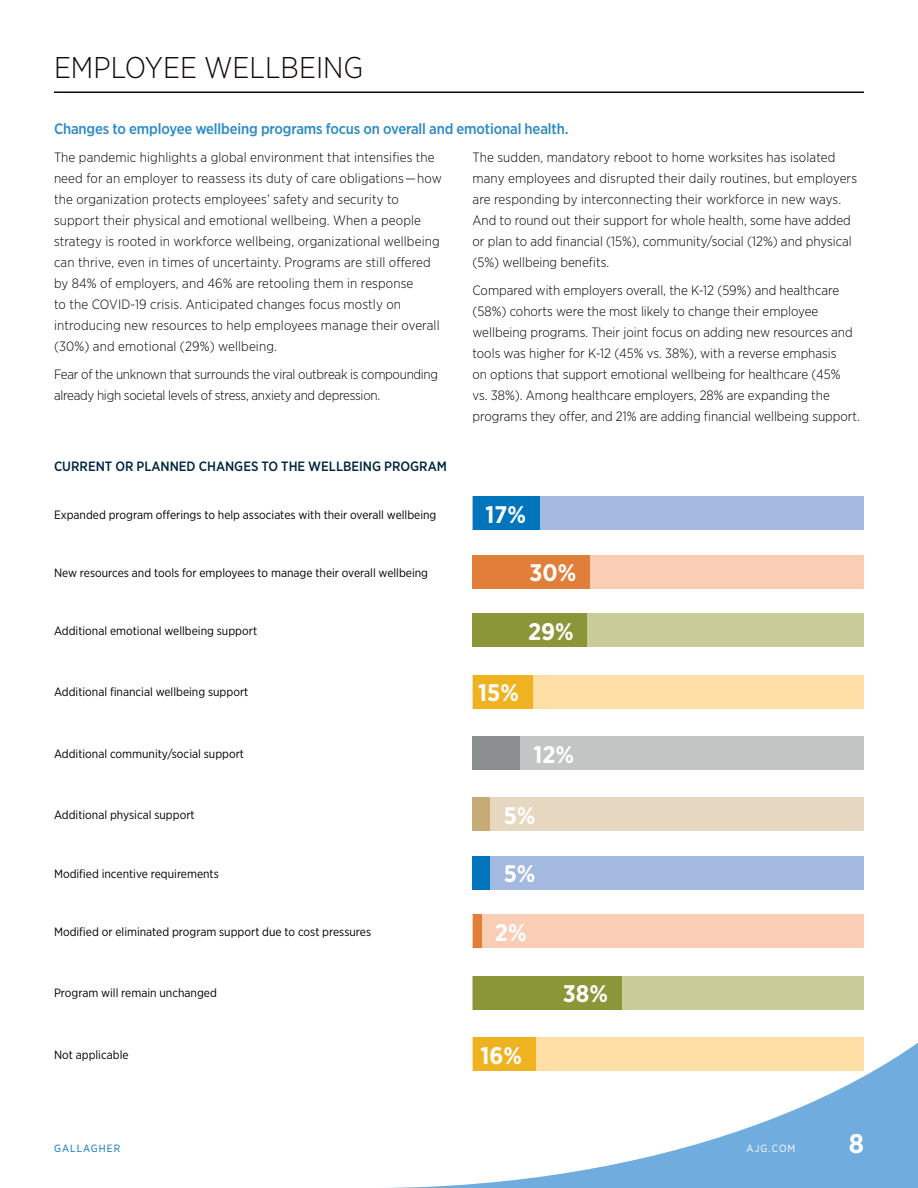
<style>
.page{position:relative;width:918px;height:1188px;background:#fff}
.page>*{position:absolute;margin:0;border:0;box-sizing:border-box;transform-origin:0 0}
.Headline{font:300 30px "Gotham Narrow";color:#100b08}
.t1{font:700 27px "Gotham Narrow";color:#fff}
.BODY{font:700 24px "Gotham Narrow";color:#fff}
.Subheader_1{font:500 15px "Gotham Narrow";letter-spacing:-.01em;color:#298ac6}
.Body_Text{font:300 13.5px/21px "Gotham Narrow";color:#000}
.Body_Text-2{font:300 13.5px/21px "Gotham Narrow";letter-spacing:-.02em;color:#000}
.Chart_Header{font:500 13.5px "Gotham Narrow";color:#00263e}
.Chart_Text{font:12px "Gotham Narrow";color:#000}
.t2{font:10.5px "Gotham Narrow";letter-spacing:.1em;color:#0075bc}
.t3{font:10.5px "Gotham Narrow";letter-spacing:.1em;color:#fff}
</style>
<div class="page">
<svg style="left:386px;top:976px;width:532px;height:212px"></svg>
<hr style="left:54px;top:91px;width:810px;height:2px;background:#100b08">
<div style="left:473px;top:675px;width:391px;height:33px;background:#ffdfa5"></div>
<div style="left:473px;top:976px;width:391px;height:33px;background:#c9cc98"></div>
<div style="left:473px;top:736px;width:391px;height:34px;background:#c3c4c4"></div>
<div style="left:473px;top:1037px;width:391px;height:34px;background:#ffdfa5"></div>
<div style="left:473px;top:675px;width:59px;height:33px;background:#efb322"></div>
<div style="left:473px;top:976px;width:149px;height:33px;background:#8a9638"></div>
<div style="left:473px;top:736px;width:47px;height:34px;background:#8a8e8e"></div>
<div style="left:473px;top:1037px;width:62px;height:34px;background:#efb322"></div>
<div style="left:473px;top:614px;width:391px;height:33px;background:#c9cc98"></div>
<div style="left:473px;top:915px;width:391px;height:33px;background:#f9ceb5"></div>
<div style="left:473px;top:614px;width:114px;height:33px;background:#8a9638"></div>
<div style="left:473px;top:915px;width:8px;height:33px;background:#e07e3a"></div>
<div style="left:473px;top:497px;width:391px;height:33px;background:#a3b9e0"></div>
<div style="left:473px;top:798px;width:391px;height:33px;background:#e6d7c0"></div>
<div style="left:473px;top:555px;width:391px;height:33px;background:#f9ceb5"></div>
<div style="left:473px;top:856px;width:391px;height:33px;background:#a3b9e0"></div>
<div style="left:473px;top:497px;width:67px;height:33px;background:#0075bc"></div>
<div style="left:473px;top:798px;width:17px;height:33px;background:#c7ab76"></div>
<div style="left:473px;top:555px;width:117px;height:33px;background:#e07e3a"></div>
<div style="left:473px;top:856px;width:17px;height:33px;background:#0075bc"></div>
<p class="Headline" style="left:54px;top:49px;width:311px">EMPLOYEE WELLBEING</p>
<p class="Subheader_1" style="left:54px;top:119px;width:516px">Changes to employee wellbeing programs focus on overall and emotional health.</p>
<p class="Body_Text" style="left:54px;top:146px;width:389px">The pandemic highlights a global environment that intensifies the need for an employer to reassess its duty of care obligations — how the organization protects employees’ safety and security to support their physical and emotional wellbeing. When a people strategy is rooted in workforce wellbeing, organizational wellbeing can thrive, even in times of uncertainty. Programs are still offered by 84% of employers, and 46% are retooling them in response<br>to the COVID-19 crisis. Anticipated changes focus mostly on introducing new resources to help employees manage their overall (30%) and emotional (29%) wellbeing.</p>
<p class="Body_Text-2" style="left:54px;top:363px;width:386px">Fear of the unknown that surrounds the viral outbreak is compounding already high societal levels of stress, anxiety and depression.</p>
<p class="Body_Text" style="left:472px;top:146px;width:386px">The sudden, mandatory reboot to home worksites has isolated many employees and disrupted their daily routines, but employers are responding by interconnecting their workforce in new ways.<br>And to round out their support for whole health, some have added or plan to add financial (15%), community/social (12%) and physical (5%) wellbeing benefits.</p>
<p class="Body_Text" style="left:472px;top:279px;width:389px">Compared with employers overall, the K-12 (59%) and healthcare (58%) cohorts were the most likely to change their employee wellbeing programs. Their joint focus on adding new resources and tools was higher for K-12 (45% vs. 38%), with a reverse emphasis<br>on options that support emotional wellbeing for healthcare (45%<br>vs. 38%). Among healthcare employers, 28% are expanding the programs they offer, and 21% are adding financial wellbeing support.</p>
<p class="Chart_Header" style="left:54px;top:458px;width:394px">CURRENT OR PLANNED CHANGES TO THE WELLBEING PROGRAM</p>
<p class="Chart_Text" style="left:54px;top:507px;width:384px">Expanded program offerings to help associates with their overall wellbeing</p>
<p class="BODY" style="left:486px;top:499px;width:42px">17%</p>
<p class="Chart_Text" style="left:54px;top:565px;width:376px">New resources and tools for employees to manage their overall wellbeing</p>
<p class="BODY" style="left:530px;top:557px;width:48px">30%</p>
<p class="Chart_Text" style="left:54px;top:623px;width:205px">Additional emotional wellbeing support</p>
<p class="BODY" style="left:528px;top:616px;width:47px">29%</p>
<p class="Chart_Text" style="left:54px;top:685px;width:196px">Additional financial wellbeing support</p>
<p class="BODY" style="left:478px;top:677px;width:42px">15%</p>
<p class="Chart_Text" style="left:54px;top:746px;width:192px">Additional community/social support</p>
<p class="BODY" style="left:534px;top:739px;width:42px">12%</p>
<p class="Chart_Text" style="left:54px;top:808px;width:142px">Additional physical support</p>
<p class="BODY" style="left:504px;top:800px;width:33px">5%</p>
<p class="Chart_Text" style="left:54px;top:866px;width:166px">Modified incentive requirements</p>
<p class="BODY" style="left:504px;top:859px;width:33px">5%</p>
<p class="Chart_Text" style="left:54px;top:924px;width:319px">Modified or eliminated program support due to cost pressures</p>
<p class="BODY" style="left:495px;top:917px;width:33px">2%</p>
<p class="Chart_Text" style="left:54px;top:986px;width:164px">Program will remain unchanged</p>
<p class="BODY" style="left:563px;top:978px;width:47px">38%</p>
<p class="Chart_Text" style="left:54px;top:1047px;width:76px">Not applicable</p>
<p class="BODY" style="left:480px;top:1040px;width:43px">16%</p>
<p class="t2" style="left:54px;top:1142px;width:68px">GALLAGHER</p>
<p class="t3" style="left:747px;top:1142px;width:50px">AJG.COM</p>
<h2 class="t1" style="left:849px;top:1126px;width:17px">8</h2>
</div>
